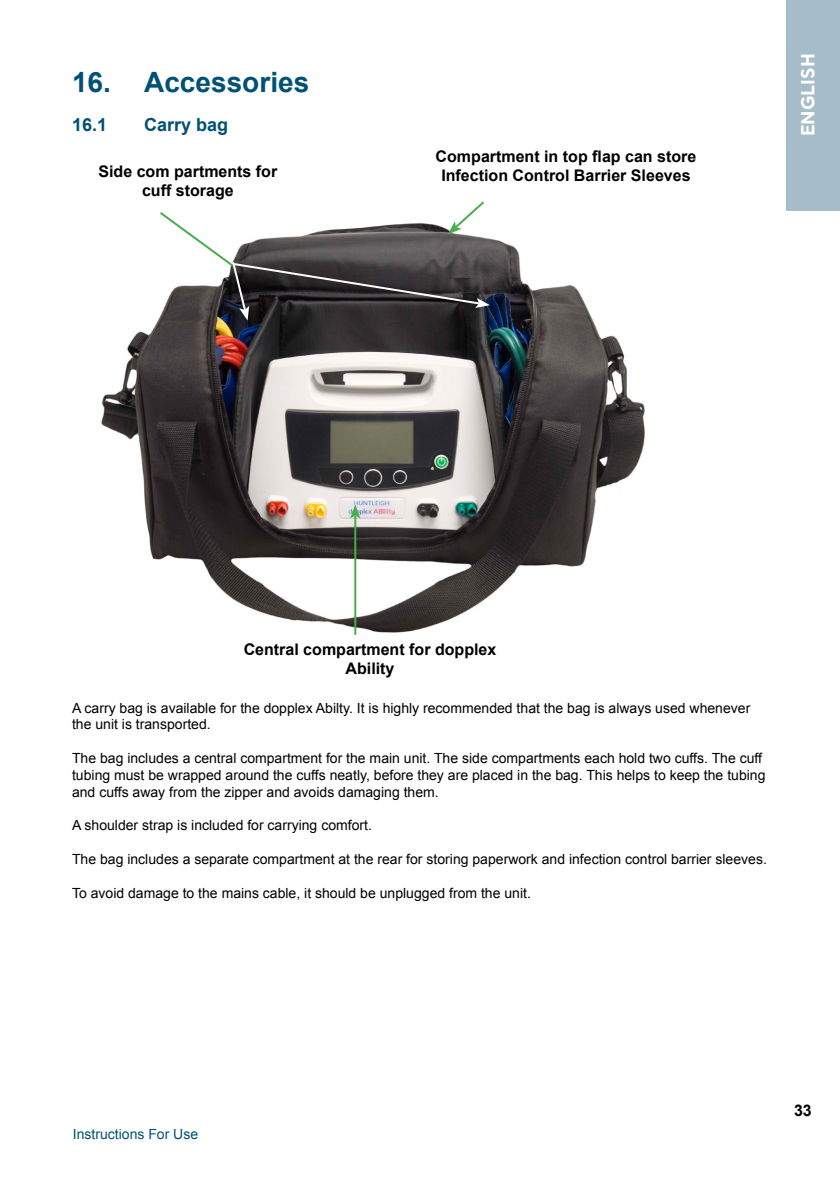
<style>
.page{position:relative;width:840px;height:1191px;background:#fff}
.page>*{position:absolute;margin:0;border:0;box-sizing:border-box;transform-origin:0 0}
.t1{font:700 28px "Arial";color:#015174}
.t2{font:700 18px "Arial";color:#015174}
.t3{font:700 18px "Santral";color:#fff}
.t4{font:700 16px/19.2px "Arial";color:#000;text-align:center}
.t5{font:14px/16.8px "Arial";color:#000}
.t6{font:14px "Arial";color:#015174}
</style>
<div class="page">
<div style="left:785px;top:0;width:54px;height:211px;background:#a7bcc9"></div>
<img style="left:101px;top:238px;width:544px;height:397px">
<hr style="left:354px;top:515px;width:2px;height:120px;background:#46ae4c">
<svg style="left:350px;top:504px;width:10px;height:14px"></svg>
<svg style="left:158px;top:201px;width:331px;height:119px"></svg>
<h1 class="t1" style="left:72px;top:64px;width:238px">16. Accessories</h1>
<p class="t2" style="left:72px;top:112px;width:37px">16.1</p>
<p class="t2" style="left:144px;top:112px;width:86px">Carry bag</p>
<p class="t4" style="left:98px;top:162px;width:180px">Side com partments for cuff storage</p>
<p class="t4" style="left:435px;top:147px;width:262px">Compartment in top flap can store<br>Infection Control Barrier Sleeves</p>
<p class="t3" style="left:795px;top:136px;width:84px;rotate:-90deg">ENGLISH</p>
<p class="t4" style="left:243px;top:640px;width:254px">Central compartment for dopplex<br>Ability</p>
<p class="t5" style="left:72px;top:699px;width:679px">A carry bag is available for the dopplex Abilty. It is highly recommended that the bag is always used whenever the unit is transported.</p>
<p class="t5" style="left:72px;top:750px;width:694px">The bag includes a central compartment for the main unit. The side compartments each hold two cuffs. The cuff tubing must be wrapped around the cuffs neatly, before they are placed in the bag. This helps to keep the tubing and cuffs away from the zipper and avoids damaging them.</p>
<p class="t5" style="left:72px;top:817px;width:301px">A shoulder strap is included for carrying comfort.</p>
<p class="t5" style="left:72px;top:850px;width:696px">The bag includes a separate compartment at the rear for storing paperwork and infection control barrier sleeves.</p>
<p class="t5" style="left:72px;top:884px;width:460px">To avoid damage to the mains cable, it should be unplugged from the unit.</p>
<p class="t6" style="left:73px;top:1125px;width:127px">Instructions For Use</p>
<p class="t4" style="left:793px;top:1101px;width:19px">33</p>
</div>
